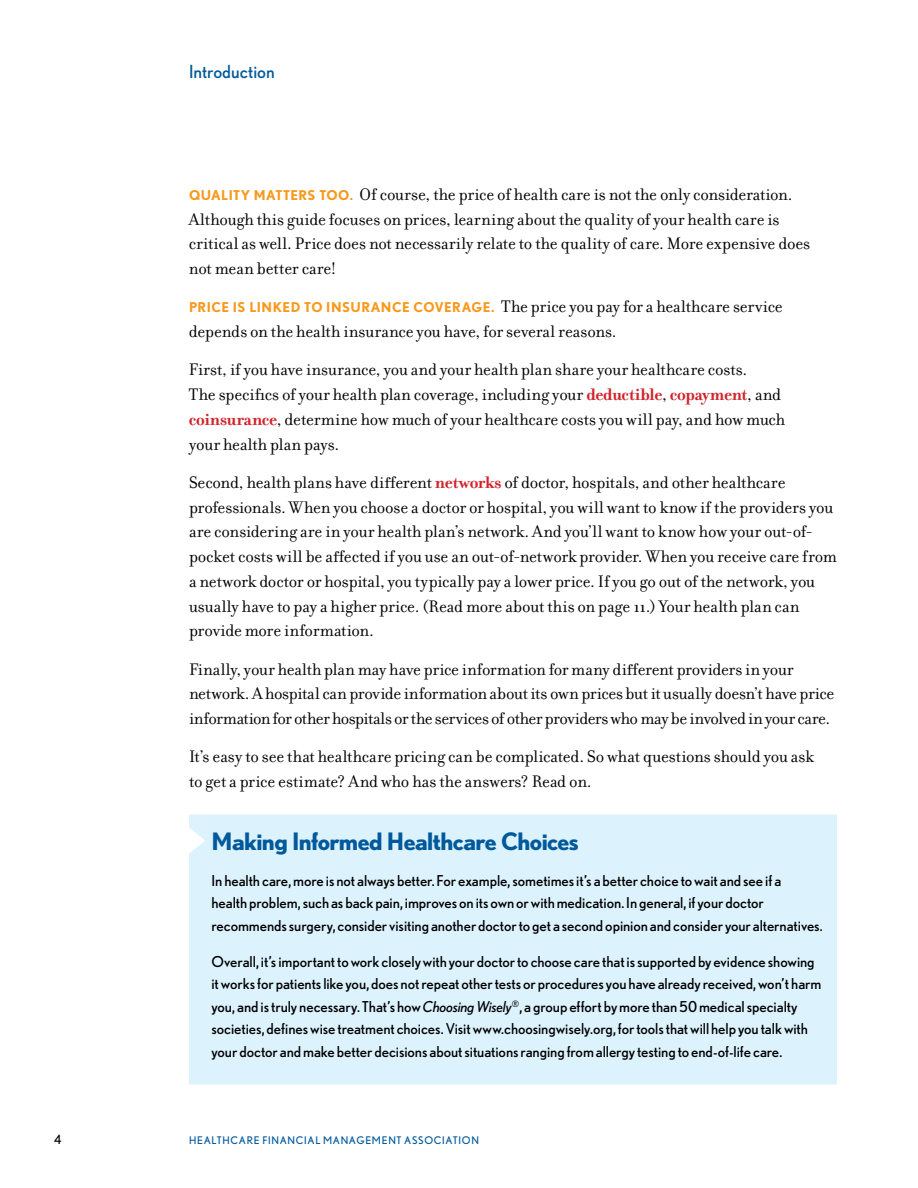
<style>
.page{position:relative;width:918px;height:1188px;background:#fff}
.page>*{position:absolute;margin:0;border:0;box-sizing:border-box;transform-origin:0 0}
.t1{font:700 24px "Nobel";letter-spacing:-.025em;color:#00599b}
.t2{font:18px/24.8px "Filosofia";letter-spacing:-.01em;color:#000}
.t3{font:18px "Nobel";color:#00599b}
.t4{font:15px/22.5px "Nobel";letter-spacing:-.005em;color:#000}
.t5{font:12.75px "Nobel";color:#000}
.t6{font:10.5px "Nobel";letter-spacing:.065em;color:#00599b}
.s1{font-family:"Nobel";font-weight:700;font-size:13.5px;color:#f8991d}
.s2{font-weight:700;color:#d2232a}
.s3{font-style:italic}
</style>
<div class="page">
<div style="left:189px;top:814px;width:648px;height:270px;background:#dcf2fd"></div>
<p class="t3" style="left:189px;top:61px;width:87px">Introduction</p>
<p class="t2" style="left:189px;top:182px;width:623px"><span class="s1">QUALITY MATTERS TOO.</span> Of course, the price of health care is not the only consideration.<br>Although this guide focuses on prices, learning about the quality of your health care is critical as well. Price does not necessarily relate to the quality of care. More expensive does not mean better care!</p>
<p class="t2" style="left:189px;top:295px;width:595px"><span class="s1">PRICE IS LINKED TO INSURANCE COVERAGE.</span> The price you pay for a healthcare service depends on the health insurance you have, for several reasons.</p>
<p class="t2" style="left:189px;top:358px;width:598px">First, if you have insurance, you and your health plan share your healthcare costs.<br>The specifics of your health plan coverage, including your <span class="s2">deductible</span>, <span class="s2">copayment</span>, and <span class="s2">coinsurance</span>, determine how much of your healthcare costs you will pay, and how much your health plan pays.</p>
<p class="t2" style="left:189px;top:470px;width:649px">Second, health plans have different <span class="s2">networks</span> of doctor, hospitals, and other healthcare professionals. When you choose a doctor or hospital, you will want to know if the providers you are considering are in your health plan’s network. And you’ll want to know how your out-of&shy;pocket costs will be affected if you use an out-of-network provider. When you receive care from a network doctor or hospital, you typically pay a lower price. If you go out of the network, you usually have to pay a higher price. (Read more about this on page 11.) Your health plan can provide more information.</p>
<p class="t2" style="left:189px;top:657px;width:647px">Finally, your health plan may have price information for many different providers in your network. A hospital can provide information about its own prices but it usually doesn’t have price information for other hospitals or the services of other providers who may be involved in your care.</p>
<p class="t2" style="left:189px;top:745px;width:627px">It’s easy to see that healthcare pricing can be complicated. So what questions should you ask to get a price estimate? And who has the answers? Read on.</p>
<h1 class="t1" style="left:212px;top:827px;width:369px">Making Informed Healthcare Choices</h1>
<p class="t4" style="left:212px;top:869px;width:613px">In health care, more is not always better. For example, sometimes it’s a better choice to wait and see if a<br>health problem, such as back pain, improves on its own or with medication. In general, if your doctor recommends surgery, consider visiting another doctor to get a second opinion and consider your alternatives.</p>
<p class="t4" style="left:212px;top:950px;width:611px">Overall, it’s important to work closely with your doctor to choose care that is supported by evidence showing it works for patients like you, does not repeat other tests or procedures you have already received, won’t harm you, and is truly necessary. That’s how <span class="s3">Choosing Wisely</span><sup>®</sup>, a group effort by more than 50 medical specialty societies, defines wise treatment choices. Visit www.choosingwisely.org, for tools that will help you talk with your doctor and make better decisions about situations ranging from allergy testing to end-of-life care.</p>
<p class="t5" style="left:54px;top:1132px;width:9px">4</p>
<p class="t6" style="left:189px;top:1135px;width:292px">HEALTHCARE FINANCIAL MANAGEMENT ASSOCIATION</p>
</div>
